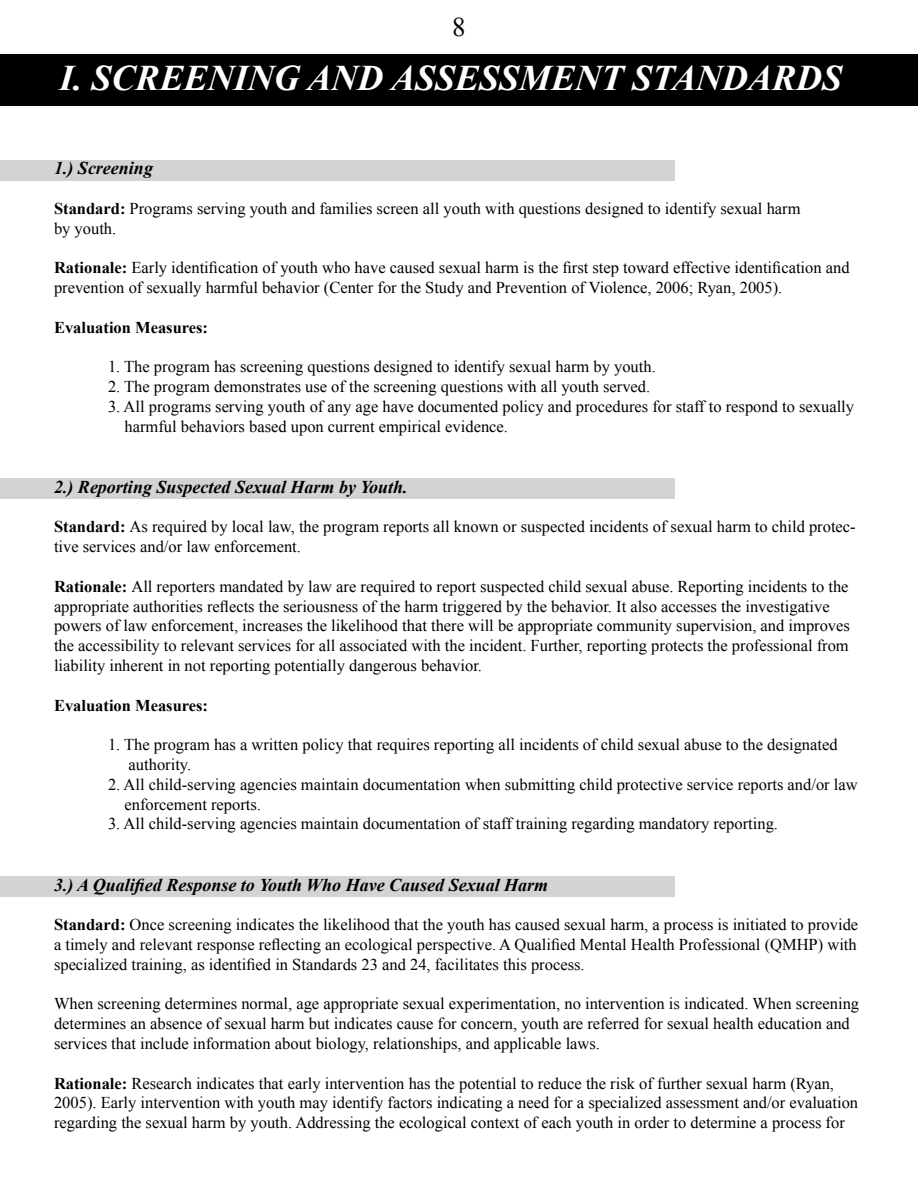
<style>
.page{position:relative;width:918px;height:1188px;background:#fff}
.page>*{position:absolute;margin:0;border:0;box-sizing:border-box;transform-origin:0 0}
.t1{font:italic 700 36px "Times New Roman";color:#fff}
.t2{font:italic 700 18px "Times New Roman";color:#000}
.t3{font:16.5px/19.8px "Times New Roman";color:#000}
.t4{font:700 16.5px "Times New Roman";color:#000}
.s1{font-weight:700}
</style>
<div class="page">
<div style="left:0;top:876px;width:675px;height:21px;background:#d1d3d4"></div>
<div style="left:0;top:478px;width:675px;height:21px;background:#d1d3d4"></div>
<div style="left:0;top:160px;width:675px;height:21px;background:#d1d3d4"></div>
<div style="left:0;top:54px;width:918px;height:52px;background:#000"></div>
<h1 class="t1" style="left:60px;top:53px;width:784px">I. SCREENING AND ASSESSMENT STANDARDS</h1>
<p class="t2" style="left:54px;top:156px;width:100px">1.) Screening</p>
<p class="t3" style="left:54px;top:198px;width:748px"><span class="s1">Standard:</span> Programs serving youth and families screen all youth with questions designed to identify sexual harm by youth.</p>
<p class="t3" style="left:54px;top:258px;width:797px"><span class="s1">Rationale:</span> Early identification of youth who have caused sexual harm is the first step toward effective identification and prevention of sexually harmful behavior (Center for the Study and Prevention of Violence, 2006; Ryan, 2005).</p>
<p class="t4" style="left:54px;top:316px;width:156px">Evaluation Measures:</p>
<p class="t3" style="left:108px;top:357px;width:549px">1. The program has screening questions designed to identify sexual harm by youth.</p>
<p class="t3" style="left:108px;top:376px;width:544px">2. The program demonstrates use of the screening questions with all youth served.</p>
<p class="t3" style="left:54px;top:396px;width:32px">3</p>
<p class="t3" style="left:125px;top:396px;width:731px;text-indent:-8px">. All programs serving youth of any age have documented policy and procedures for staff to respond to sexually harmful behaviors based upon current empirical evidence.</p>
<p class="t2" style="left:54px;top:474px;width:355px">2.) Reporting Suspected Sexual Harm by Youth.</p>
<p class="t3" style="left:54px;top:517px;width:803px"><span class="s1">Standard:</span> As required by local law, the program reports all known or suspected incidents of sexual harm to child protec&shy;tive services and/or law enforcement.</p>
<p class="t3" style="left:54px;top:576px;width:797px"><span class="s1">Rationale:</span> All reporters mandated by law are required to report suspected child sexual abuse. Reporting incidents to the appropriate authorities reflects the seriousness of the harm triggered by the behavior. It also accesses the investigative powers of law enforcement, increases the likelihood that there will be appropriate community supervision, and improves the accessibility to relevant services for all associated with the incident. Further, reporting protects the professional from liability inherent in not reporting potentially dangerous behavior.</p>
<p class="t4" style="left:54px;top:694px;width:156px">Evaluation Measures:</p>
<p class="t3" style="left:129px;top:735px;width:711px;text-indent:-21px">1. The program has a written policy that requires reporting all incidents of child sexual abuse to the designated authority.</p>
<p class="t3" style="left:125px;top:774px;width:735px;text-indent:-16px">2. All child-serving agencies maintain documentation when submitting child protective service reports and/or law enforcement reports.</p>
<p class="t3" style="left:54px;top:814px;width:32px">3</p>
<p class="t3" style="left:116px;top:814px;width:663px">. All child-serving agencies maintain documentation of staff training regarding mandatory reporting.</p>
<p class="t2" style="left:54px;top:872px;width:496px">3.) A Qualified Response to Youth Who Have Caused Sexual Harm</p>
<p class="t3" style="left:54px;top:915px;width:806px;text-align:justify"><span class="s1">Standard:</span> Once screening indicates the likelihood that the youth has caused sexual harm, a process is initiated to provide a timely and relevant response reflecting an ecological perspective. A Qualified Mental Health Professional (QMHP) with specialized training, as identified in Standards 23 and 24, facilitates this process.</p>
<p class="t3" style="left:54px;top:994px;width:807px">When screening determines normal, age appropriate sexual experimentation, no intervention is indicated. When screening determines an absence of sexual harm but indicates cause for concern, youth are referred for sexual health education and services that include information about biology, relationships, and applicable laws.</p>
<p class="t3" style="left:54px;top:1073px;width:806px"><span class="s1">Rationale:</span> Research indicates that early intervention has the potential to reduce the risk of further sexual harm (Ryan,<br>2005). Early intervention with youth may identify factors indicating a need for a specialized assessment and/or evaluation regarding the sexual harm by youth. Addressing the ecological context of each youth in order to determine a process for</p>
</div>
